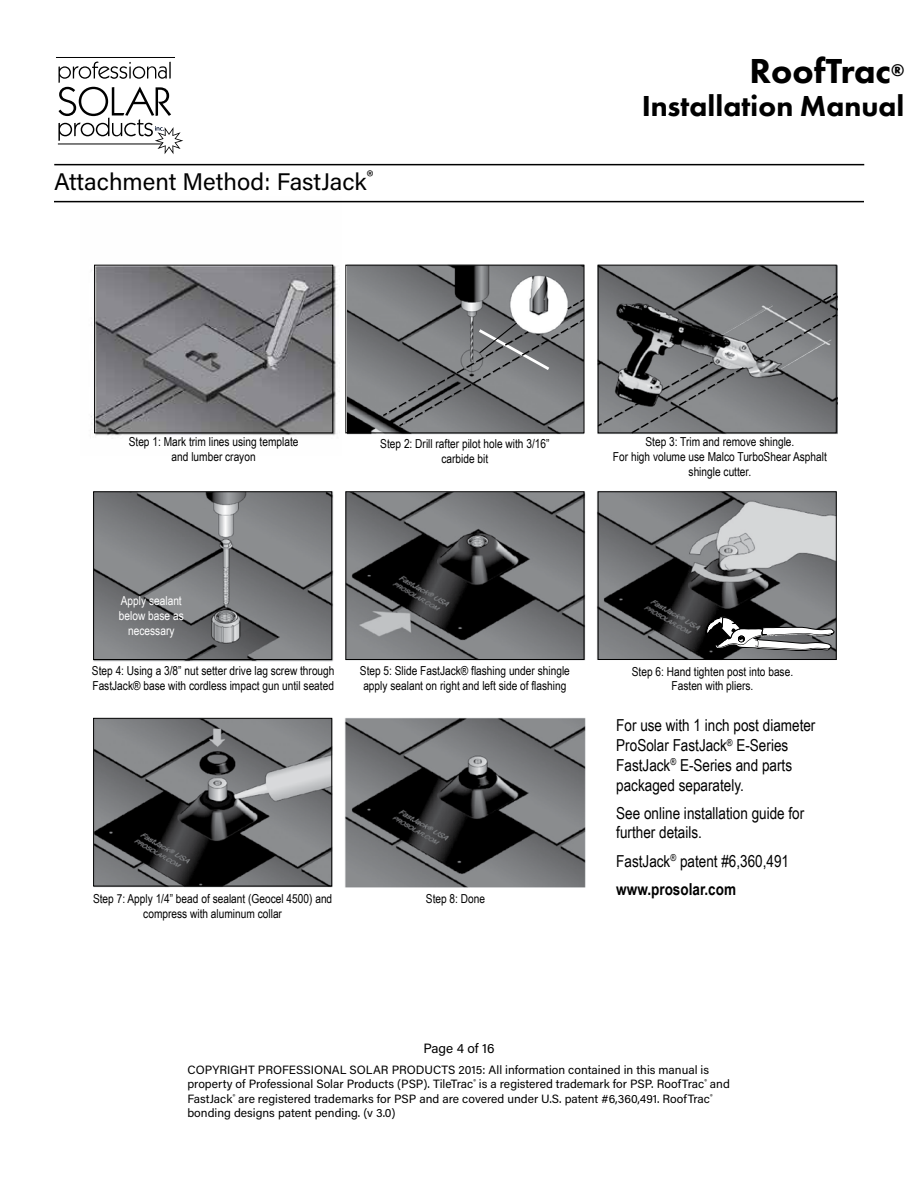
<style>
.page{position:relative;width:918px;height:1188px;background:#fff}
.page>*{position:absolute;margin:0;border:0;box-sizing:border-box;transform-origin:0 0}
.t1{font:800 36px "Futura PT";color:#000}
.t2{font:800 30px "Futura PT";color:#000}
.t3{font:24px "Acumin Pro";color:#000}
.t4{font:16.5px/19.8px "Arial Narrow";color:#000}
.t5{font:13.5px "Acumin Pro";color:#000}
.t6{font:12.45px/14.9px "Arial Narrow";color:#000;text-align:center}
.t7{font:12.45px/14.9px "Arial Narrow";color:#fff;text-align:center}
.t8{font:12px/14.4px "Acumin Pro";color:#000}
.s1{font-weight:700}
</style>
<div class="page">
<hr style="left:54px;top:164px;width:810px;height:1px;background:#000">
<hr style="left:56px;top:57px;width:119px;height:1px;background:#000">
<svg style="left:58px;top:62px;width:125px;height:92px"></svg>
<img style="left:80px;top:200px;width:261px;height:236px">
<img style="left:93px;top:491px;width:240px;height:170px">
<div style="left:93px;top:491px;width:239px;height:169px;border:1px solid #000"></div>
<img style="left:93px;top:717px;width:240px;height:171px">
<div style="left:93px;top:718px;width:239px;height:168px;border:1px solid #000"></div>
<img style="left:345px;top:428px;width:252px;height:233px">
<div style="left:345px;top:491px;width:239px;height:169px;border:1px solid #000"></div>
<img style="left:345px;top:717px;width:241px;height:171px">
<img style="left:588px;top:264px;width:249px;height:189px">
<img style="left:597px;top:447px;width:240px;height:213px">
<div style="left:598px;top:491px;width:239px;height:169px;border:1px solid #000"></div>
<img style="left:347px;top:264px;width:237px;height:215px">
<div style="left:345px;top:265px;width:239px;height:168px;border:1px solid #000"></div>
<div style="left:94px;top:265px;width:239px;height:168px;border:1px solid #000"></div>
<svg style="left:566px;top:298px;width:19px;height:13px"></svg>
<svg style="left:596px;top:291px;width:242px;height:144px;background:#737476"></svg>
<svg style="left:381px;top:318px;width:204px;height:110px;background:#797a7c"></svg>
<svg style="left:705px;top:616px;width:130px;height:35px"></svg>
<hr style="left:54px;top:201px;width:810px;height:1px;background:#000">
<h3 class="t3" style="left:54px;top:165px;width:321px">Attachment Method: FastJack<sup>®</sup></h3>
<h1 class="t1" style="left:749px;top:48px;width:156px">RoofTrac<sup>®</sup></h1>
<h2 class="t2" style="left:642px;top:87px;width:264px">Installation Manual</h2>
<p class="t6" style="left:129px;top:434px;width:171px">Step 1: Mark trim lines using template and lumber crayon</p>
<p class="t6" style="left:613px;top:434px;width:215px">Step 3: Trim and remove shingle.<br>For high volume use Malco TurboShear Asphalt shingle cutter.</p>
<p class="t6" style="left:380px;top:436px;width:171px">Step 2: Drill rafter pilot hole with 3/16” carbide bit</p>
<p class="t7" style="left:119px;top:593px;width:66px">Apply sealant below base as necessary</p>
<p class="t6" style="left:92px;top:663px;width:244px;text-align:left">Step 4: Using a 3/8” nut setter drive lag screw through<br>FastJack® base with cordless impact gun until seated</p>
<p class="t6" style="left:360px;top:663px;width:212px;text-align:left">Step 5: Slide FastJack® flashing under shingle apply sealant on right and left side of flashing</p>
<p class="t6" style="left:632px;top:663px;width:163px">Step 6: Hand tighten post into base.<br>Fasten with pliers.</p>
<p class="t6" style="left:93px;top:891px;width:241px">Step 7: Apply 1/4” bead of sealant (Geocel 4500) and compress with aluminum collar</p>
<p class="t6" style="left:426px;top:891px;width:61px">Step 8: Done</p>
<h3 class="t4" style="left:616px;top:715px;width:201px">For use with 1 inch post diameter<br>ProSolar FastJack<sup>®</sup> E-Series<br>FastJack<sup>®</sup> E-Series and parts packaged separately.</h3>
<h3 class="t4" style="left:616px;top:802px;width:190px">See online installation guide for further details.</h3>
<h3 class="t4" style="left:616px;top:846px;width:174px;line-height:28px">FastJack<sup>®</sup> patent #6,360,491 <span class="s1">www.prosolar.com</span></h3>
<p class="t5" style="left:423px;top:1039px;width:73px">Page 4 of 16</p>
<p class="t8" style="left:187px;top:1062px;width:544px">COPYRIGHT PROFESSIONAL SOLAR PRODUCTS 2015: All information contained in this manual is property of Professional Solar Products (PSP). TileTrac<sup>®</sup> is a registered trademark for PSP. RoofTrac<sup>®</sup> and FastJack<sup>®</sup> are registered trademarks for PSP and are covered under U.S. patent #6,360,491. RoofTrac<sup>® </sup>bonding designs patent pending. (v 3.0)</p>
</div>
